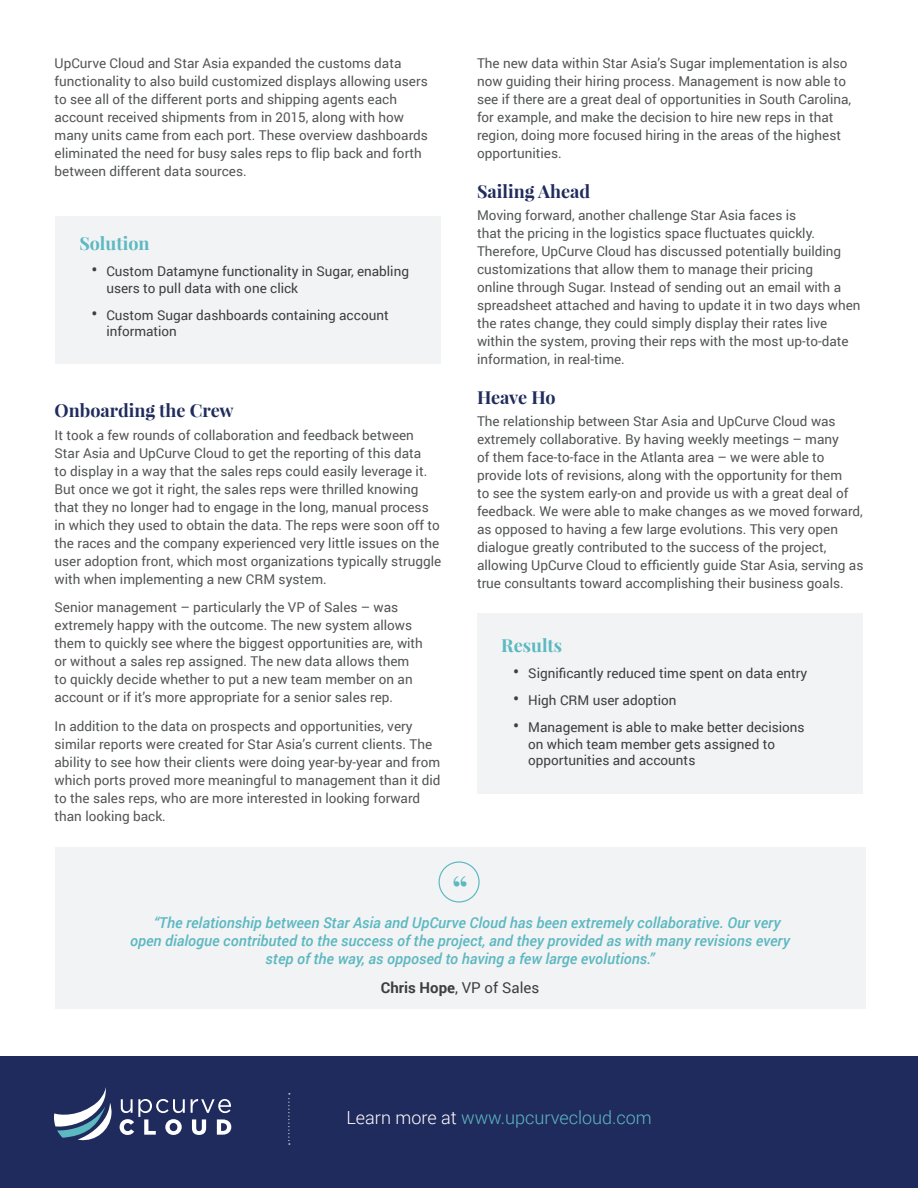
<style>
.page{position:relative;width:918px;height:1188px;background:#fff}
.page>*{position:absolute;margin:0;border:0;box-sizing:border-box;transform-origin:0 0}
.Section_Subtitle{font:41.55px "Playfair Display";color:#5cb8c1}
.Section_Title{font:700 18px "Playfair Display";color:#202c5c}
.t1{font:300 18px "Roboto";color:#5cb8c1}
.Section_Subtitle-2{font:700 18px "Playfair Display";color:#5cb8c1}
.Body{font:italic 500 15px "Roboto";color:#5cb8c1}
.Body-2{font:15px "Roboto";color:#3e3e3f}
.Body-3{font:13.5px/18px "Roboto";color:#545557}
.t2{font:13.5px/16.5px "Roboto";color:#3e3e3f}
.s1{font-size:18px}
.s2{font-weight:700}
.s3{color:#fff}
</style>
<div class="page">
<div style="left:0;top:1056px;width:918px;height:132px;background:#202b5d"></div>
<svg style="left:54px;top:1087px;width:58px;height:54px"></svg>
<svg style="left:191px;top:1099px;width:40px;height:14px"></svg>
<svg style="left:120px;top:1099px;width:65px;height:36px"></svg>
<svg style="left:192px;top:1119px;width:14px;height:16px"></svg>
<svg style="left:217px;top:1119px;width:14px;height:16px"></svg>
<svg style="left:288px;top:1093px;width:2px;height:52px"></svg>
<div style="left:55px;top:216px;width:386px;height:147px;background:#f2f3f4"></div>
<div style="left:477px;top:613px;width:386px;height:181px;background:#f2f3f4"></div>
<div style="left:55px;top:847px;width:810px;height:162px;background:#f2f3f4"></div>
<div style="left:439px;top:861px;width:41px;height:42px;border:1px solid #5cb8c1;border-radius:50%"></div>
<p class="Body-3" style="left:55px;top:54px;width:375px">UpCurve Cloud and Star Asia expanded the customs data functionality to also build customized displays allowing users to see all of the different ports and shipping agents each account received shipments from in 2015, along with how many units came from each port. These overview dashboards eliminated the need for busy sales reps to flip back and forth between different data sources.</p>
<p class="Section_Subtitle-2" style="left:79px;top:232px;width:72px">Solution</p>
<p class="t2" style="left:106px;top:263px;width:304px;text-indent:-15px"><span class="s1">•</span> Custom Datamyne functionality in Sugar, enabling users to pull data with one click</p>
<p class="t2" style="left:106px;top:306px;width:284px;text-indent:-15px"><span class="s1">•</span> Custom Sugar dashboards containing account information</p>
<p class="Section_Title" style="left:55px;top:399px;width:181px">Onboarding the Crew</p>
<p class="Body-3" style="left:55px;top:426px;width:388px">It took a few rounds of collaboration and feedback between Star Asia and UpCurve Cloud to get the reporting of this data<br>to display in a way that the sales reps could easily leverage it.<br>But once we got it right, the sales reps were thrilled knowing that they no longer had to engage in the long, manual process in which they used to obtain the data. The reps were soon off to the races and the company experienced very little issues on the user adoption front, which most organizations typically struggle with when implementing a new CRM system.</p>
<p class="Body-3" style="left:55px;top:598px;width:370px">Senior management – particularly the VP of Sales – was extremely happy with the outcome. The new system allows them to quickly see where the biggest opportunities are, with or without a sales rep assigned. The new data allows them to quickly decide whether to put a new team member on an account or if it’s more appropriate for a senior sales rep.</p>
<p class="Body-3" style="left:55px;top:717px;width:388px">In addition to the data on prospects and opportunities, very similar reports were created for Star Asia’s current clients. The ability to see how their clients were doing year-by-year and from which ports proved more meaningful to management than it did to the sales reps, who are more interested in looking forward than looking back.</p>
<p class="Body-3" style="left:477px;top:54px;width:376px">The new data within Star Asia’s Sugar implementation is also now guiding their hiring process. Management is now able to see if there are a great deal of opportunities in South Carolina, for example, and make the decision to hire new reps in that region, doing more focused hiring in the areas of the highest opportunities.</p>
<p class="Section_Title" style="left:477px;top:180px;width:115px">Sailing Ahead</p>
<p class="Body-3" style="left:477px;top:206px;width:385px">Moving forward, another challenge Star Asia faces is<br>that the pricing in the logistics space fluctuates quickly.<br>Therefore, UpCurve Cloud has discussed potentially building customizations that allow them to manage their pricing<br>online through Sugar. Instead of sending out an email with a spreadsheet attached and having to update it in two days when the rates change, they could simply display their rates live within the system, proving their reps with the most up-to-date information, in real-time.</p>
<p class="Section_Title" style="left:477px;top:386px;width:80px">Heave Ho</p>
<p class="Body-3" style="left:477px;top:412px;width:388px">The relationship between Star Asia and UpCurve Cloud was extremely collaborative. By having weekly meetings – many<br>of them face-to-face in the Atlanta area – we were able to provide lots of revisions, along with the opportunity for them<br>to see the system early-on and provide us with a great deal of feedback. We were able to make changes as we moved forward, as opposed to having a few large evolutions. This very open dialogue greatly contributed to the success of the project, allowing UpCurve Cloud to efficiently guide Star Asia, serving as true consultants toward accomplishing their business goals.</p>
<p class="Section_Subtitle-2" style="left:501px;top:633px;width:63px">Results</p>
<p class="t2" style="left:513px;top:665px;width:296px"><span class="s1">•</span> Significantly reduced time spent on data entry</p>
<p class="t2" style="left:513px;top:692px;width:165px"><span class="s1">•</span> High CRM user adoption</p>
<p class="t2" style="left:528px;top:719px;width:278px;text-indent:-15px"><span class="s1">•</span> Management is able to make better decisions on which team member gets assigned to opportunities and accounts</p>
<p class="Section_Subtitle" style="left:451px;top:865px;width:19px">“</p>
<p class="Body" style="left:154px;top:912px;width:628px">“The relationship between Star Asia and UpCurve Cloud has been extremely collaborative. Our very</p>
<p class="Body" style="left:130px;top:930px;width:661px">open dialogue contributed to the success of the project, and they provided as with many revisions every</p>
<p class="Body" style="left:266px;top:948px;width:390px">step of the way, as opposed to having a few large evolutions.”</p>
<p class="Body-2" style="left:381px;top:977px;width:160px"><span class="s2">Chris Hope</span>, VP of Sales</p>
<h2 class="t1" style="left:346px;top:1106px;width:307px"><span class="s3">Learn more at</span> www.upcurvecloud.com</h2>
</div>
